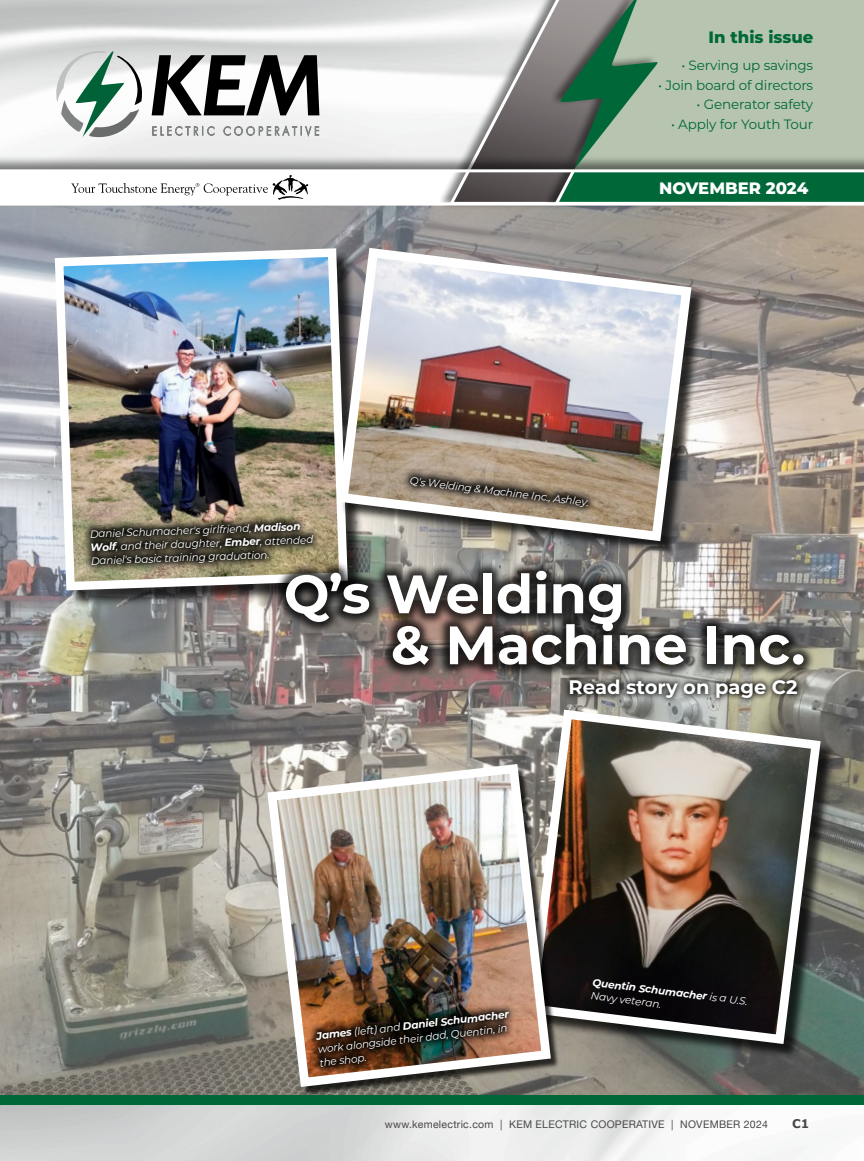
<style>
.page{position:relative;width:864px;height:1161px;background:#fff}
.page>*{position:absolute;margin:0;border:0;box-sizing:border-box;transform-origin:0 0}
.t1{font:700 54px/51px "Montserrat";color:#fff}
.t2{font:700 19.5px "Montserrat";color:#fff}
.t3{font:800 16.5px "Montserrat";color:#fff}
.t4{font:800 16.5px "Montserrat";color:#006838}
.t5{font:13.5px "Montserrat";letter-spacing:-.01em;color:#006838}
.t6{font:700 12px "Verdana";color:#474747}
.t7{font:italic 10.5px/13.5px "Montserrat";color:#fff}
.t8{font:10.5px "Helvetica Neue";letter-spacing:.025em;color:#474747}
.s1{font-weight:700}
</style>
<div class="page">
<img style="left:0;top:207px;width:864px;height:888px">
<div style="left:57px;top:251px;width:308px;height:356px;background:#000;opacity:.75"></div>
<img style="left:50px;top:244px;width:302px;height:351px">
<div style="left:341px;top:250px;width:365px;height:306px;background:#000;opacity:.75"></div>
<img style="left:333px;top:243px;width:363px;height:303px">
<div style="left:529px;top:712px;width:307px;height:347px;background:#000;opacity:.75"></div>
<img style="left:522px;top:705px;width:303px;height:344px">
<div style="left:269px;top:766px;width:291px;height:330px;background:#000;opacity:.75"></div>
<img style="left:263px;top:759px;width:293px;height:333px">
<div style="left:274px;top:559px;width:542px;height:118px;background:#000;opacity:.75"></div>
<img style="left:306px;top:999px;width:217px;height:80px">
<svg style="left:81px;top:512px;width:243px;height:65px;background:#665f4a"></svg>
<svg style="left:400px;top:466px;width:199px;height:53px;background:#938574"></svg>
<div style="left:0;top:155px;width:864px;height:52px;background:#000;opacity:.5"></div>
<svg style="left:0;top:0;width:864px;height:205px"></svg>
<div style="left:564px;top:673px;width:240px;height:31px;background:#000;opacity:.75"></div>
<div style="left:0;top:1095px;width:864px;height:10px;background:#006838"></div>
<h3 class="t4" style="left:709px;top:25px;width:106px">In this issue</h3>
<p class="t5" style="left:681px;top:56px;width:133px">• Serving up savings</p>
<p class="t5" style="left:658px;top:76px;width:157px">• Join board of directors</p>
<p class="t5" style="left:697px;top:95px;width:118px">• Generator safety</p>
<p class="t5" style="left:671px;top:115px;width:144px">• Apply for Youth Tour</p>
<h3 class="t3" style="left:659px;top:176px;width:151px">NOVEMBER 2024</h3>
<p class="t7" style="left:90px;top:527px;width:225px;rotate:-2deg">Daniel Schumacher's girlfriend, <span class="s1">Madison<br>Wolf</span>, and their daughter, <span class="s1">Ember</span>, attended<br>Daniel's basic training graduation.</p>
<p class="t7" style="left:411px;top:473px;width:182px;rotate:7deg">Q's Welding &amp; Machine Inc., Ashley.</p>
<h1 class="t1" style="left:391px;top:566px;width:416px;text-indent:-107px">Q’s Welding<br>&amp; Machine Inc.</h1>
<h2 class="t2" style="left:569px;top:673px;width:231px">Read story on page C2</h2>
<p class="t7" style="left:316px;top:1028px;width:195px;line-height:14px;rotate:-6deg"><span class="s1">James</span> (left) and <span class="s1">Daniel Schumacher </span>work alongside their dad, Quentin, in the shop.</p>
<p class="t7" style="left:593px;top:975px;width:158px;rotate:7deg"><span class="s1">Quentin Schumacher</span> is a U.S.<br>Navy veteran.</p>
<p class="t8" style="left:385px;top:1116px;width:385px">www.kemelectric.com | KEM ELECTRIC COOPERATIVE | NOVEMBER 2024</p>
<p class="t6" style="left:792px;top:1115px;width:19px">C1</p>
</div>
